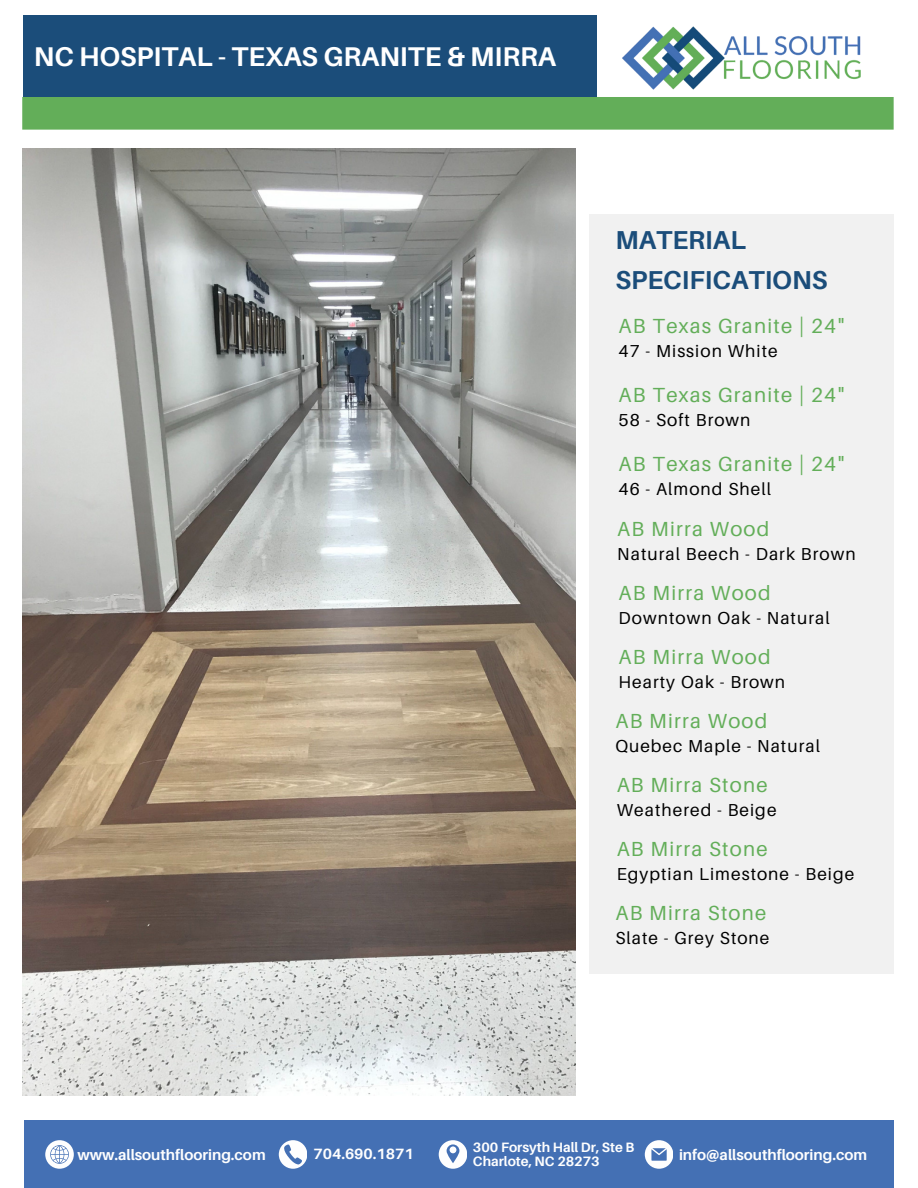
<style>
.page{position:relative;width:918px;height:1188px;background:#fff}
.page>*{position:absolute;margin:0;border:0;box-sizing:border-box;transform-origin:0 0}
.t1{font:700 27.15px "Aileron";color:#fff}
.t2{font:700 25.95px/40.5px "Aileron";color:#1b4d7a}
.t3{font:20.4px "Aileron";letter-spacing:.06em;color:#63ae59}
.t4{font:17.4px "Aileron";letter-spacing:.06em;color:#000}
.t5{font:700 14.85px "Aileron";color:#fefefe}
.t6{font:700 13.65px "Aileron";color:#fefefe}
</style>
<div class="page">
<div style="left:23px;top:15px;width:573px;height:82px;background:#1b4d7a"></div>
<div style="left:22px;top:97px;width:872px;height:33px;background:#63ae59"></div>
<div style="left:24px;top:1120px;width:870px;height:68px;background:#4470b4"></div>
<svg style="left:45px;top:1140px;width:28px;height:28px"></svg>
<svg style="left:279px;top:1140px;width:28px;height:28px"></svg>
<svg style="left:439px;top:1140px;width:28px;height:28px"></svg>
<svg style="left:645px;top:1140px;width:28px;height:28px"></svg>
<img style="left:622px;top:26px;width:239px;height:64px">
<img style="left:22px;top:149px;width:554px;height:947px">
<div style="left:589px;top:214px;width:305px;height:760px;background:#f1f1f1"></div>
<h1 class="t1" style="left:34px;top:39px;width:524px">NC HOSPITAL - TEXAS GRANITE &amp; MIRRA</h1>
<h2 class="t2" style="left:615px;top:219px;width:214px">MATERIAL<br>SPECIFICATIONS</h2>
<p class="t3" style="left:619px;top:313px;width:227px">AB Texas Granite | 24"</p>
<h2 class="t4" style="left:619px;top:340px;width:161px">47 - Mission White</h2>
<h2 class="t3" style="left:619px;top:383px;width:227px">AB Texas Granite | 24"</h2>
<p class="t4" style="left:619px;top:409px;width:133px">58 - Soft Brown</p>
<h2 class="t3" style="left:619px;top:452px;width:227px">AB Texas Granite | 24"</h2>
<p class="t4" style="left:619px;top:478px;width:154px">46 - Almond Shell</p>
<h2 class="t3" style="left:617px;top:516px;width:153px">AB Mirra Wood</h2>
<p class="t4" style="left:617px;top:544px;width:240px">Natural Beech - Dark Brown</p>
<h2 class="t3" style="left:619px;top:580px;width:153px">AB Mirra Wood</h2>
<p class="t4" style="left:619px;top:607px;width:213px">Downtown Oak - Natural</p>
<h2 class="t3" style="left:619px;top:644px;width:153px">AB Mirra Wood</h2>
<p class="t4" style="left:619px;top:671px;width:168px">Hearty Oak - Brown</p>
<h2 class="t3" style="left:615px;top:708px;width:153px">AB Mirra Wood</h2>
<p class="t4" style="left:615px;top:735px;width:206px">Quebec Maple - Natural</p>
<h2 class="t3" style="left:617px;top:772px;width:152px">AB Mirra Stone</h2>
<p class="t4" style="left:617px;top:799px;width:161px">Weathered - Beige</p>
<p class="t3" style="left:617px;top:836px;width:152px">AB Mirra Stone</p>
<p class="t4" style="left:617px;top:863px;width:239px">Egyptian Limestone - Beige</p>
<p class="t3" style="left:615px;top:900px;width:152px">AB Mirra Stone</p>
<h3 class="t4" style="left:615px;top:927px;width:156px">Slate - Grey Stone</h3>
<p class="t5" style="left:77px;top:1145px;width:190px">www.allsouthflooring.com</p>
<p class="t5" style="left:313px;top:1145px;width:102px">704.690.1871</p>
<h1 class="t6" style="left:473px;top:1139px;width:163px">300 Forsyth Hall Dr, Ste B</h1>
<h2 class="t6" style="left:473px;top:1153px;width:128px">Charlote, NC 28273</h2>
<p class="t5" style="left:679px;top:1146px;width:190px">info@allsouthflooring.com</p>
</div>
